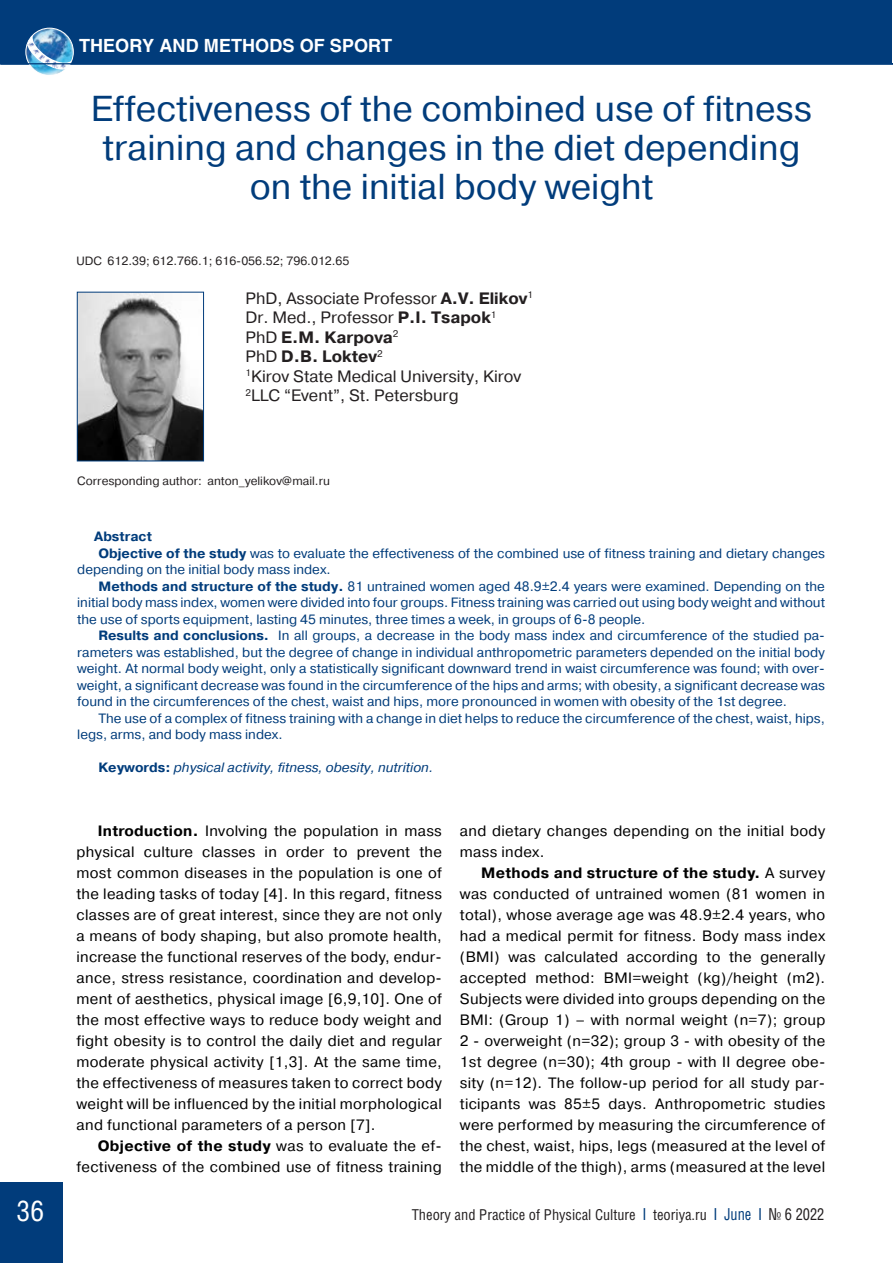
<style>
.page{position:relative;width:893px;height:1263px;background:#fff}
.page>*{position:absolute;margin:0;border:0;box-sizing:border-box;transform-origin:0 0}
.t1{font:36px/39px "Pragmatica C";color:#013c7b;text-align:center}
.t2{font:28.5px "Helios Cond C";color:#fff}
.t3{font:700 18px "Helios C";color:#fff}
.t4{font:16.5px/19.5px "Pragmatica C";color:#231f20}
.t5{font:15px/21px "Pragmatica C";letter-spacing:.02em;color:#000;text-align:justify}
.t6{font:15px "Helios Cond C";color:#231f20}
.t7{font:13.5px "Pragmatica C";color:#013c7b}
.t8{font:italic 13.5px "Pragmatica C";color:#013c7b}
.t9{font:700 13.5px "Pragmatica C";color:#013c7b}
.t10{font:12px "Pragmatica C";color:#231f20}
.s1{font-weight:700}
.s2{font-weight:700;font-style:normal}
.s3{font-weight:700;font-size:16.5px;color:#013c7b}
.s4{font-size:16.5px;color:#013c7b}
.s5{font-size:16.5px}
</style>
<div class="page">
<hr style="left:0;top:63px;width:893px;height:2px;background:#013c7b">
<div style="left:0;top:1182px;width:62px;height:81px;background:#013c7b"></div>
<div style="left:1px;top:0;width:891px;height:64px;background:#013c7b"></div>
<img style="left:79px;top:294px;width:123px;height:165px">
<div style="left:77px;top:292px;width:127px;height:169px;border:1px solid #013c7b"></div>
<img style="left:34px;top:28px;width:45px;height:46px">
<div style="left:26px;top:28px;width:47px;height:48px;border:1px solid #fff;border-radius:50%"></div>
<svg style="left:26px;top:33px;width:46px;height:40px;background:#7aaed2"></svg>
<hr style="left:1px;top:63px;width:892px;height:1px;background:#013c7b">
<p class="t3" style="left:79px;top:35px;width:315px">THEORY AND METHODS OF SPORT</p>
<h1 class="t1" style="left:91px;top:90px;width:723px">Effectiveness of the combined use of fitness training and changes in the diet depending on the initial body weight</h1>
<p class="t10" style="left:77px;top:254px;width:275px">UDC 612.39; 612.766.1; 616-056.52; 796.012.65</p>
<p class="t4" style="left:246px;top:289px;width:289px">PhD, Associate Professor <span class="s1">A.V. Elikov</span><sup>1<br></sup>Dr. Med., Professor <span class="s1">P.I. Tsapok</span><sup>1<br></sup>PhD <span class="s1">E.M. Karpova</span><sup>2<br></sup>PhD <span class="s1">D.B. Loktev</span><sup>2<br>1</sup>Kirov State Medical University, Kirov<br><sup>2</sup>LLC “Event”, St. Petersburg</p>
<p class="t10" style="left:77px;top:474px;width:254px">Corresponding author: anton_yelikov@mail.ru</p>
<p class="t9" style="left:94px;top:529px;width:59px">Abstract</p>
<p class="t7" style="left:99px;top:545px;width:728px"><span class="s1">Objective of the study</span> was to evaluate the effectiveness of the combined use of fitness training and dietary changes</p>
<p class="t7" style="left:77px;top:562px;width:255px">depending on the initial body mass index.</p>
<p class="t7" style="left:99px;top:578px;width:728px"><span class="s1">Methods and structure of the study.</span> 81 untrained women aged 48.9±2.4 years were examined. Depending on the</p>
<p class="t7" style="left:77px;top:595px;width:749px">initial body mass index, women were divided into four groups. Fitness training was carried out using body weight and without</p>
<p class="t7" style="left:77px;top:611px;width:570px">the use of sports equipment, lasting 45 minutes, three times a week, in groups of 6-8 people.</p>
<p class="t7" style="left:99px;top:628px;width:728px"><span class="s1">Results and conclusions.</span> In all groups, a decrease in the body mass index and circumference of the studied pa-</p>
<p class="t7" style="left:77px;top:644px;width:749px">rameters was established, but the degree of change in individual anthropometric parameters depended on the initial body</p>
<p class="t7" style="left:77px;top:661px;width:749px">weight. At normal body weight, only a statistically significant downward trend in waist circumference was found; with over-</p>
<p class="t7" style="left:77px;top:677px;width:749px">weight, a significant decrease was found in the circumference of the hips and arms; with obesity, a significant decrease was</p>
<p class="t7" style="left:77px;top:694px;width:711px">found in the circumferences of the chest, waist and hips, more pronounced in women with obesity of the 1st degree.</p>
<p class="t7" style="left:99px;top:710px;width:728px">The use of a complex of fitness training with a change in diet helps to reduce the circumference of the chest, waist, hips,</p>
<p class="t7" style="left:77px;top:727px;width:207px">legs, arms, and body mass index.</p>
<p class="t8" style="left:99px;top:760px;width:336px"><span class="s2">Keywords:</span> physical activity, fitness, obesity, nutrition.</p>
<p class="t5" style="left:77px;top:820px;width:367px;text-indent:21px"><span class="s1">Introduction.</span> Involving the population in mass physical culture classes in order to prevent the most common diseases in the population is one of the leading tasks of today [4]. In this regard, fitness classes are of great interest, since they are not only a means of body shaping, but also promote health, increase the functional reserves of the body, endur&shy;ance, stress resistance, coordination and develop&shy;ment of aesthetics, physical image [6,9,10]. One of the most effective ways to reduce body weight and fight obesity is to control the daily diet and regular moderate physical activity [1,3]. At the same time, the effectiveness of measures taken to correct body weight will be influenced by the initial morphological and functional parameters of a person [7].</p>
<p class="t5" style="left:77px;top:1135px;width:367px;text-align:right"><span class="s1">Objective of the study</span> was to evaluate the ef&shy;fectiveness of the combined use of fitness training</p>
<p class="t5" style="left:460px;top:820px;width:367px">and dietary changes depending on the initial body mass index.</p>
<p class="t5" style="left:460px;top:862px;width:367px;text-indent:21px"><span class="s1">Methods and structure of the study.</span> A survey was conducted of untrained women (81 women in total), whose average age was 48.9±2.4 years, who had a medical permit for fitness. Body mass index (BMI) was calculated according to the generally accepted method: BMI=weight (kg)/height (m2).<br>Subjects were divided into groups depending on the BMI: (Group 1) – with normal weight (n=7); group 2 - overweight (n=32); group 3 - with obesity of the 1st degree (n=30); 4th group - with II degree obe&shy;sity (n=12). The follow-up period for all study par&shy;ticipants was 85±5 days. Anthropometric studies were performed by measuring the circumference of the chest, waist, hips, legs (measured at the level of the middle of the thigh), arms (measured at the level</p>
<h2 class="t2" style="left:17px;top:1194px;width:29px">36</h2>
<p class="t6" style="left:412px;top:1205px;width:414px">Theory and Practice of Physical Culture <span class="s3">|</span> teoriya.ru <span class="s3">|</span> <span class="s4">June</span> <span class="s3">|</span> <span class="s5">№ 6 2022</span></p>
</div>
